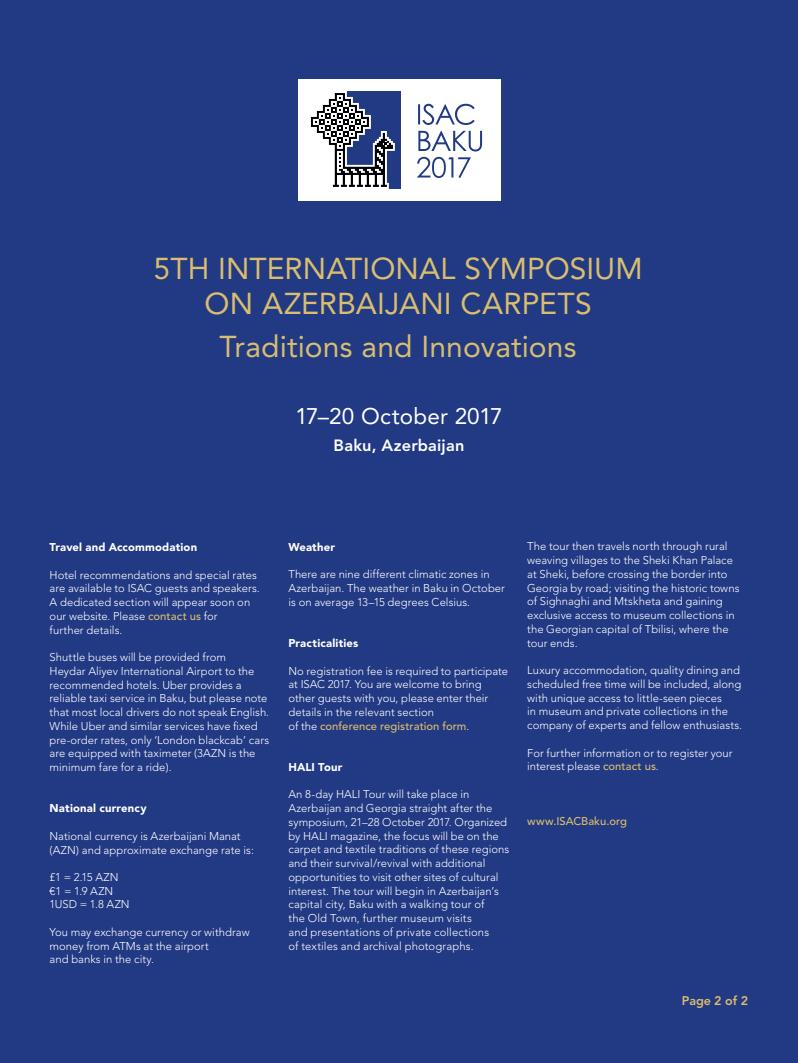
<style>
.page{position:relative;width:798px;height:1063px;background:#fff}
.page>*{position:absolute;margin:0;border:0;box-sizing:border-box;transform-origin:0 0}
.t1{font:30px/34.5px "Avenir";letter-spacing:.005em;color:#d9be6f;text-align:center}
.t2{font:22.5px "Avenir";color:#fff}
.t3{font:800 16.25px "Avenir";letter-spacing:.015em;color:#fff}
.t4{font:800 12.5px "Avenir";color:#d9be6f}
.t5{font:300 11.25px/13.8px "Avenir";color:#fff}
.t6{font:900 11.25px "Avenir";letter-spacing:.015em;color:#fff}
.t7{font:500 11.25px "Avenir";color:#d9be6f}
.s1{font-weight:500;color:#d9be6f}
</style>
<div class="page">
<div style="left:0;top:0;width:797px;height:1063px;background:#223983"></div>
<div style="left:298px;top:79px;width:202px;height:122px;background:#fff"></div>
<div style="left:333px;top:91px;width:67px;height:98px;background:#223983"></div>
<svg style="left:311px;top:91px;width:84px;height:98px"></svg>
<svg style="left:417px;top:131px;width:65px;height:47px"></svg>
<svg style="left:418px;top:104px;width:56px;height:21px"></svg>
<h1 class="t1" style="left:153px;top:252px;width:490px">5TH INTERNATIONAL SYMPOSIUM<br>ON AZERBAIJANI CARPETS</h1>
<h1 class="t1" style="left:219px;top:329px;width:358px">Traditions and Innovations</h1>
<h2 class="t2" style="left:295px;top:403px;width:209px">17–20 October 2017</h2>
<h3 class="t3" style="left:333px;top:435px;width:132px">Baku, Azerbaijan</h3>
<p class="t6" style="left:50px;top:540px;width:149px">Travel and Accommodation</p>
<p class="t5" style="left:50px;top:568px;width:211px">Hotel recommendations and special rates are available to ISAC guests and speakers.<br>A dedicated section will appear soon on our website. Please <span class="s1">contact us</span> for<br>further details.</p>
<p class="t5" style="left:50px;top:650px;width:221px">Shuttle buses will be provided from<br>Heydar Aliyev International Airport to the recommended hotels. Uber provides a reliable taxi service in Baku, but please note that most local drivers do not speak English.<br>While Uber and similar services have fixed pre-order rates, only ‘London blackcab’ cars are equipped with taximeter (3AZN is the minimum fare for a ride).</p>
<p class="t6" style="left:50px;top:802px;width:98px">National currency</p>
<p class="t5" style="left:50px;top:829px;width:206px">National currency is Azerbaijani Manat (AZN) and approximate exchange rate is:</p>
<p class="t5" style="left:50px;top:870px;width:81px">£1 = 2.15 AZN €1 = 1.9 AZN<br>1USD = 1.8 AZN</p>
<p class="t5" style="left:50px;top:925px;width:201px">You may exchange currency or withdraw money from ATMs at the airport<br>and banks in the city.</p>
<p class="t6" style="left:288px;top:540px;width:48px">Weather</p>
<p class="t5" style="left:288px;top:568px;width:218px">There are nine different climatic zones in<br>Azerbaijan. The weather in Baku in October is on average 13–15 degrees Celsius.</p>
<p class="t6" style="left:288px;top:636px;width:71px">Practicalities</p>
<p class="t5" style="left:288px;top:664px;width:221px">No registration fee is required to participate at ISAC 2017. You are welcome to bring other guests with you, please enter their details in the relevant section<br>of the <span class="s1">conference registration form</span>.</p>
<p class="t6" style="left:288px;top:760px;width:55px">HALI Tour</p>
<p class="t5" style="left:288px;top:788px;width:222px">An 8-day HALI Tour will take place in Azerbaijan and Georgia straight after the symposium, 21–28 October 2017. Organized by HALI magazine, the focus will be on the carpet and textile traditions of these regions and their survival/revival with additional opportunities to visit other sites of cultural interest. The tour will begin in Azerbaijan’s capital city, Baku with a walking tour of<br>the Old Town, further museum visits<br>and presentations of private collections<br>of textiles and archival photographs.</p>
<p class="t5" style="left:527px;top:540px;width:214px">The tour then travels north through rural weaving villages to the Sheki Khan Palace at Sheki, before crossing the border into Georgia by road; visiting the historic towns of Sighnaghi and Mtskheta and gaining exclusive access to museum collections in the Georgian capital of Tbilisi, where the tour ends.</p>
<p class="t5" style="left:527px;top:663px;width:216px">Luxury accommodation, quality dining and scheduled free time will be included, along with unique access to little-seen pieces<br>in museum and private collections in the company of experts and fellow enthusiasts.</p>
<p class="t5" style="left:527px;top:746px;width:207px">For further information or to register your interest please <span class="s1">contact us</span>.</p>
<p class="t7" style="left:527px;top:814px;width:101px">www.ISACBaku.org</p>
<p class="t4" style="left:681px;top:993px;width:68px">Page 2 of 2</p>
</div>
